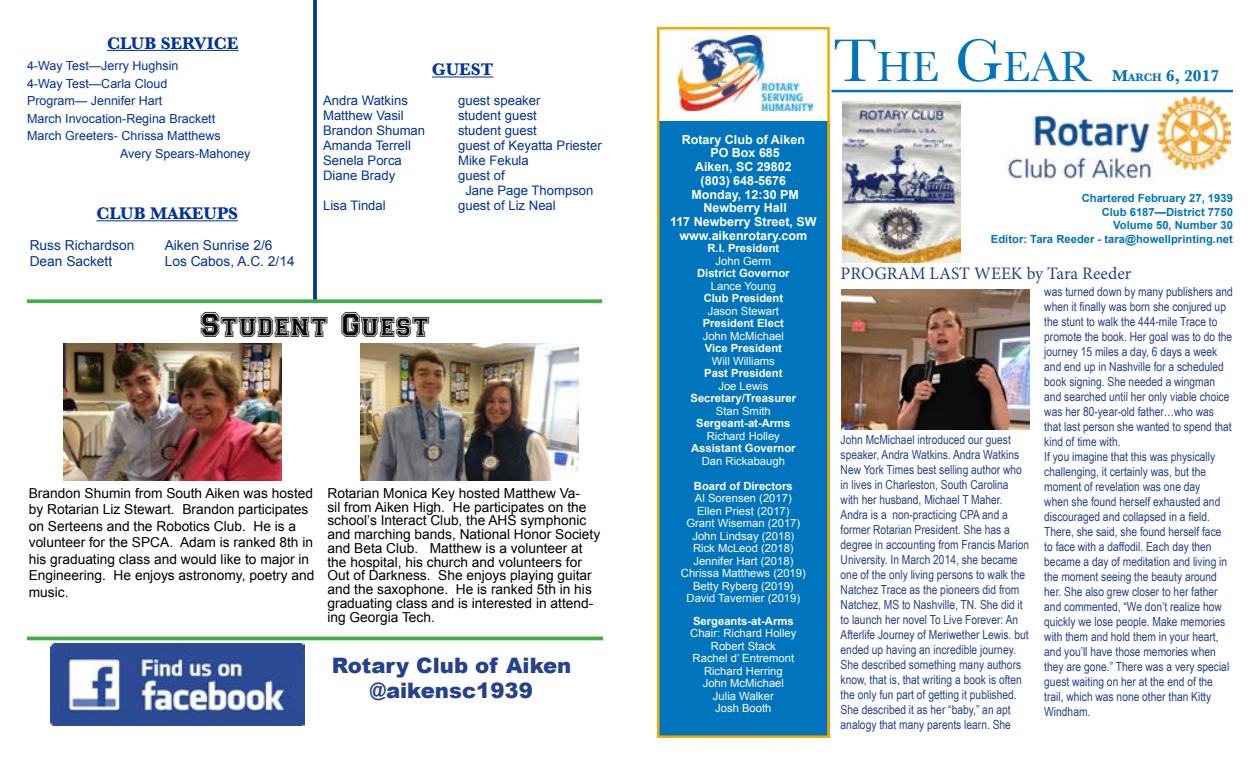
<style>
.page{position:relative;width:1260px;height:765px;background:#fff}
.page>*{position:absolute;margin:0;border:0;box-sizing:border-box;transform-origin:0 0}
.t1{font:43.75px "Baskerville";color:#0075be}
.t2{font:500 33.75px "Collegiate Heavy Outline";color:#000}
.t3{font:900 21.25px/25.5px "Arial";color:#25408f;text-align:center}
.t4{font:17.5px "Minion Pro";color:#25408f}
.t5{font:700 17.5px "Baskerville";color:#0032a0}
.t6{font:700 17.5px "Baskerville";color:#0032a0}
.t7{font:700 16.25px "Baskerville";color:#0075be}
.t8{font:13.75px/13.8px "Arial";color:#000}
.t9{font:13.75px "Arial";color:#0032a0}
.t10{font:13.12px/15px "Arial";color:#0032a0}
.t11{font:12.5px/15px "Arial Narrow";color:#25408f}
.t12{font:12.5px "Arial";color:#0032a0}
.t13{font:700 12.5px/13.8px "Arial";color:#fff;text-align:center}
.t14{font:11.25px/12.5px "Arial";color:#fff;text-align:center}
.t15{font:700 11.25px "Arial";color:#fff}
.t16{font:700 11.25px/13.5px "Arial";color:#0075be;text-align:right}
.s1{font-size:62.5px}
.s2{font-size:11.38px}
</style>
<div class="page">
<img style="left:679px;top:36px;width:133px;height:74px">
<hr style="left:832px;top:90px;width:401px;height:2px;background:#0075be">
<div style="left:657px;top:122px;width:173px;height:616px;background:#0075be"></div>
<img style="left:842px;top:102px;width:118px;height:160px">
<img style="left:1004px;top:96px;width:226px;height:88px">
<img style="left:841px;top:289px;width:188px;height:141px">
<div style="left:657px;top:27px;width:173px;height:711px;border:2px solid #f7a800"></div>
<hr style="left:107px;top:50px;width:132px;height:1px;background:#0032a0">
<svg style="left:313px;top:0;width:4px;height:299px"></svg>
<hr style="left:432px;top:77px;width:61px;height:1px;background:#0032a0">
<svg style="left:27px;top:299px;width:575px;height:4px;background:#52b459"></svg>
<hr style="left:96px;top:220px;width:142px;height:1px;background:#0032a0">
<img style="left:51px;top:644px;width:253px;height:81px">
<hr style="left:27px;top:637px;width:576px;height:3px;background:#41ad49">
<img style="left:63px;top:343px;width:218px;height:137px">
<img style="left:360px;top:343px;width:218px;height:137px">
<h3 class="t5" style="left:107px;top:31px;width:133px">CLUB SERVICE</h3>
<p class="t12" style="left:27px;top:58px;width:153px">4-Way Test—Jerry Hughsin</p>
<p class="t12" style="left:27px;top:75px;width:142px">4-Way Test—Carla Cloud</p>
<p class="t12" style="left:27px;top:93px;width:137px">Program— Jennifer Hart</p>
<p class="t12" style="left:27px;top:110px;width:190px">March Invocation-Regina Brackett</p>
<p class="t12" style="left:27px;top:128px;width:195px">March Greeters- Chrissa Matthews</p>
<p class="t12" style="left:120px;top:145px;width:132px">Avery Spears-Mahoney</p>
<h3 class="t6" style="left:96px;top:201px;width:143px">CLUB MAKEUPS</h3>
<p class="t9" style="left:30px;top:236px;width:106px">Russ Richardson</p>
<p class="t9" style="left:165px;top:236px;width:109px">Aiken Sunrise 2/6</p>
<p class="t9" style="left:30px;top:252px;width:84px">Dean Sackett</p>
<p class="t9" style="left:165px;top:252px;width:131px">Los Cabos, A.C. 2/14</p>
<h3 class="t5" style="left:432px;top:57px;width:63px">GUEST</h3>
<p class="t10" style="left:323px;top:93px;width:86px">Andra Watkins</p>
<p class="t10" style="left:458px;top:93px;width:84px">guest speaker</p>
<p class="t10" style="left:323px;top:108px;width:82px">Matthew Vasil</p>
<p class="t10" style="left:458px;top:108px;width:80px">student guest</p>
<p class="t10" style="left:323px;top:123px;width:104px">Brandon Shuman</p>
<p class="t10" style="left:458px;top:123px;width:80px">student guest</p>
<p class="t10" style="left:323px;top:138px;width:90px">Amanda Terrell</p>
<p class="t10" style="left:458px;top:138px;width:145px">guest of Keyatta Priester</p>
<p class="t10" style="left:323px;top:153px;width:80px">Senela Porca</p>
<p class="t10" style="left:458px;top:153px;width:72px">Mike Fekula</p>
<p class="t10" style="left:323px;top:168px;width:74px">Diane Brady</p>
<p class="t10" style="left:465px;top:168px;width:130px;text-indent:-7px">guest of<br>Jane Page Thompson</p>
<p class="t10" style="left:323px;top:198px;width:64px">Lisa Tindal</p>
<p class="t10" style="left:458px;top:198px;width:99px">guest of Liz Neal</p>
<h2 class="t2" style="left:200px;top:311px;width:231px">STUDENT GUEST</h2>
<p class="t8" style="left:29px;top:485px;width:287px;line-height:16.5px">Brandon Shumin from South Aiken was hosted by Rotarian Liz Stewart. Brandon participates on Serteens and the Robotics Club. He is a volunteer for the SPCA. Adam is ranked 8th in his graduating class and would like to major in Engineering. He enjoys astronomy, poetry and music.</p>
<p class="t8" style="left:327px;top:486px;width:274px">Rotarian Monica Key hosted Matthew Va-<br>sil from Aiken High. He participates on the school’s Interact Club, the AHS symphonic and marching bands, National Honor Society and Beta Club. Matthew is a volunteer at the hospital, his church and volunteers for Out of Darkness. She enjoys playing guitar and the saxophone. He is ranked 5th in his graduating class and is interested in attend&shy;ing Georgia Tech.</p>
<h3 class="t3" style="left:332px;top:652px;width:241px">Rotary Club of Aiken @aikensc1939</h3>
<h1 class="t1" style="left:833px;top:39px;width:260px"><span class="s1">T</span>HE <span class="s1">G</span>EAR</h1>
<h3 class="t7" style="left:1112px;top:64px;width:109px">M<span class="s2">ARCH</span> 6, 2017</h3>
<p class="t13" style="left:670px;top:133px;width:148px">Rotary Club of Aiken<br>PO Box 685<br>Aiken, SC 29802<br>(803) 648-5676<br>Monday, 12:30 PM<br>Newberry Hall<br>117 Newberry Street, SW www.aikenrotary.com</p>
<p class="t15" style="left:707px;top:241px;width:73px">R.I. President</p>
<p class="t14" style="left:716px;top:255px;width:57px">John Germ</p>
<p class="t15" style="left:697px;top:266px;width:94px">District Governor</p>
<p class="t14" style="left:711px;top:280px;width:67px">Lance Young</p>
<p class="t15" style="left:704px;top:291px;width:81px">Club President</p>
<p class="t14" style="left:708px;top:305px;width:73px">Jason Stewart</p>
<p class="t15" style="left:703px;top:316px;width:83px">President Elect</p>
<p class="t14" style="left:703px;top:330px;width:83px">John McMichael</p>
<p class="t15" style="left:705px;top:341px;width:79px">Vice President</p>
<p class="t14" style="left:712px;top:355px;width:65px">Will Williams</p>
<p class="t15" style="left:704px;top:366px;width:80px">Past President</p>
<p class="t14" style="left:718px;top:380px;width:52px">Joe Lewis</p>
<p class="t15" style="left:691px;top:391px;width:107px">Secretary/Treasurer</p>
<p class="t14" style="left:716px;top:405px;width:57px">Stan Smith</p>
<p class="t15" style="left:696px;top:416px;width:96px">Sergeant-at-Arms</p>
<p class="t14" style="left:707px;top:430px;width:75px">Richard Holley</p>
<p class="t15" style="left:691px;top:441px;width:106px">Assistant Governor</p>
<p class="t14" style="left:702px;top:455px;width:85px">Dan Rickabaugh</p>
<p class="t15" style="left:694px;top:478px;width:100px">Board of Directors</p>
<p class="t14" style="left:681px;top:492px;width:127px">Al Sorensen (2017)<br>Ellen Priest (2017)<br>Grant Wiseman (2017)<br>John Lindsay (2018)<br>Rick McLeod (2018)<br>Jennifer Hart (2018)<br>Chrissa Matthews (2019)<br>Betty Ryberg (2019)<br>David Tavernier (2019)</p>
<p class="t15" style="left:693px;top:613px;width:102px">Sergeants-at-Arms</p>
<p class="t14" style="left:690px;top:627px;width:108px">Chair: Richard Holley<br>Robert Stack<br>Rachel d’ Entremont<br>Richard Herring<br>John McMichael<br>Julia Walker<br>Josh Booth</p>
<p class="t16" style="left:991px;top:192px;width:244px">Chartered February 27, 1939<br>Club 6187—District 7750<br>Volume 50, Number 30<br>Editor: Tara Reeder - tara@howellprinting.net</p>
<h3 class="t4" style="left:841px;top:262px;width:292px">PROGRAM LAST WEEK by Tara Reeder</h3>
<p class="t11" style="left:841px;top:432px;width:190px">John McMichael introduced our guest speaker, Andra Watkins. Andra Watkins New York Times best selling author who in lives in Charleston, South Carolina with her husband, Michael T Maher.<br>Andra is a non-practicing CPA and a former Rotarian President. She has a degree in accounting from Francis Marion University. In March 2014, she became one of the only living persons to walk the Natchez Trace as the pioneers did from Natchez, MS to Nashville, TN. She did it to launch her novel To Live Forever: An Afterlife Journey of Meriwether Lewis. but ended up having an incredible journey.<br>She described something many authors know, that is, that writing a book is often the only fun part of getting it published.<br>She described it as her “baby,” an apt analogy that many parents learn. She</p>
<p class="t11" style="left:1044px;top:284px;width:190px">was turned down by many publishers and when it finally was born she conjured up the stunt to walk the 444-mile Trace to promote the book. Her goal was to do the journey 15 miles a day, 6 days a week and end up in Nashville for a scheduled book signing. She needed a wingman and searched until her only viable choice was her 80-year-old father…who was that last person she wanted to spend that kind of time with.<br>If you imagine that this was physically challenging, it certainly was, but the moment of revelation was one day<br>when she found herself exhausted and discouraged and collapsed in a field.<br>There, she said, she found herself face to face with a daffodil. Each day then became a day of meditation and living in the moment seeing the beauty around her. She also grew closer to her father and commented, “We don’t realize how quickly we lose people. Make memories with them and hold them in your heart, and you’ll have those memories when they are gone.” There was a very special guest waiting on her at the end of the trail, which was none other than Kitty Windham.</p>
</div>
